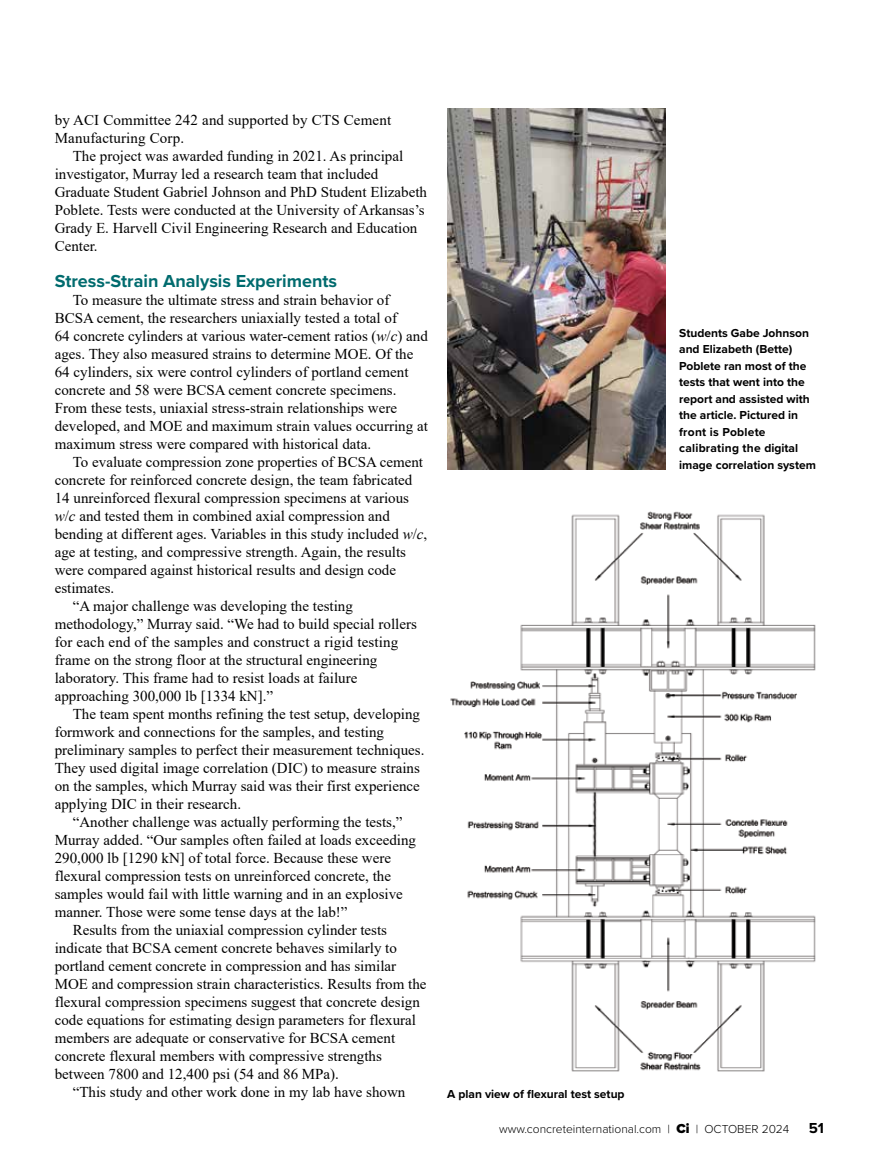
<style>
.page{position:relative;width:878px;height:1175px;background:#fff}
.page>*{position:absolute;margin:0;border:0;box-sizing:border-box;transform-origin:0 0}
.t1{font:700 18px "Proxima Nova";color:#006b6e}
.t2{font:15px/18px "Times New Roman";color:#000}
.t3{font:700 15px "Proxima Nova";color:#000}
.t4{font:700 12px/16.5px "Proxima Nova";color:#000}
.t5{font:300 12px "Proxima Nova";color:#000}
.s1{font-style:italic}
.s2{font-weight:900;font-size:13.5px}
</style>
<div class="page">
<img style="left:447px;top:108px;width:218px;height:361px">
<img style="left:450px;top:511px;width:366px;height:561px">
<p class="t2" style="left:55px;top:110px;width:338px">by ACI Committee 242 and supported by CTS Cement<br>Manufacturing Corp.</p>
<p class="t2" style="left:55px;top:146px;width:374px;text-indent:18px">The project was awarded funding in 2021. As principal investigator, Murray led a research team that included Graduate Student Gabriel Johnson and PhD Student Elizabeth Poblete. Tests were conducted at the University of Arkansas’s Grady E. Harvell Civil Engineering Research and Education Center.</p>
<p class="t1" style="left:55px;top:267px;width:284px">Stress-Strain Analysis Experiments</p>
<p class="t2" style="left:55px;top:290px;width:374px;text-indent:18px">To measure the ultimate stress and strain behavior of BCSA cement, the researchers uniaxially tested a total of<br>64 concrete cylinders at various water-cement ratios (<span class="s1">w</span>/<span class="s1">c</span>) and ages. They also measured strains to determine MOE. Of the 64 cylinders, six were control cylinders of portland cement concrete and 58 were BCSA cement concrete specimens.<br>From these tests, uniaxial stress-strain relationships were developed, and MOE and maximum strain values occurring at maximum stress were compared with historical data.</p>
<p class="t2" style="left:73px;top:452px;width:352px">To evaluate compression zone properties of BCSA cement</p>
<p class="t2" style="left:55px;top:470px;width:359px">concrete for reinforced concrete design, the team fabricated</p>
<p class="t2" style="left:55px;top:488px;width:356px">14 unreinforced flexural compression specimens at various</p>
<p class="t2" style="left:55px;top:506px;width:336px"><span class="s1">w</span>/<span class="s1">c</span> and tested them in combined axial compression and</p>
<p class="t2" style="left:55px;top:524px;width:374px">bending at different ages. Variables in this study included <span class="s1">w</span>/<span class="s1">c</span>,</p>
<p class="t2" style="left:55px;top:542px;width:353px">age at testing, and compressive strength. Again, the results</p>
<p class="t2" style="left:55px;top:560px;width:343px">were compared against historical results and design code</p>
<p class="t2" style="left:55px;top:578px;width:61px">estimates.</p>
<p class="t2" style="left:73px;top:596px;width:281px">“A major challenge was developing the testing</p>
<p class="t2" style="left:55px;top:614px;width:363px">methodology,” Murray said. “We had to build special rollers</p>
<p class="t2" style="left:55px;top:632px;width:345px">for each end of the samples and construct a rigid testing</p>
<p class="t2" style="left:55px;top:650px;width:324px">frame on the strong floor at the structural engineering</p>
<p class="t2" style="left:55px;top:668px;width:304px">laboratory. This frame had to resist loads at failure</p>
<p class="t2" style="left:55px;top:686px;width:220px">approaching 300,000 lb [1334 kN].”</p>
<p class="t2" style="left:73px;top:704px;width:349px">The team spent months refining the test setup, developing</p>
<p class="t2" style="left:55px;top:722px;width:331px">formwork and connections for the samples, and testing</p>
<p class="t2" style="left:55px;top:740px;width:371px">preliminary samples to perfect their measurement techniques.</p>
<p class="t2" style="left:55px;top:758px;width:366px">They used digital image correlation (DIC) to measure strains</p>
<p class="t2" style="left:55px;top:776px;width:366px">on the samples, which Murray said was their first experience</p>
<p class="t2" style="left:55px;top:794px;width:188px">applying DIC in their research.</p>
<p class="t2" style="left:73px;top:812px;width:331px">“Another challenge was actually performing the tests,”</p>
<p class="t2" style="left:55px;top:830px;width:363px">Murray added. “Our samples often failed at loads exceeding</p>
<p class="t2" style="left:55px;top:848px;width:338px">290,000 lb [1290 kN] of total force. Because these were</p>
<p class="t2" style="left:55px;top:866px;width:338px">flexural compression tests on unreinforced concrete, the</p>
<p class="t2" style="left:55px;top:884px;width:349px">samples would fail with little warning and in an explosive</p>
<p class="t2" style="left:55px;top:902px;width:294px">manner. Those were some tense days at the lab!”</p>
<p class="t2" style="left:73px;top:920px;width:316px">Results from the uniaxial compression cylinder tests</p>
<p class="t2" style="left:55px;top:938px;width:344px">indicate that BCSA cement concrete behaves similarly to</p>
<p class="t2" style="left:55px;top:956px;width:343px">portland cement concrete in compression and has similar</p>
<p class="t2" style="left:55px;top:974px;width:373px">MOE and compression strain characteristics. Results from the</p>
<p class="t2" style="left:55px;top:992px;width:366px">flexural compression specimens suggest that concrete design</p>
<p class="t2" style="left:55px;top:1010px;width:363px">code equations for estimating design parameters for flexural</p>
<p class="t2" style="left:55px;top:1028px;width:342px">members are adequate or conservative for BCSA cement</p>
<p class="t2" style="left:55px;top:1046px;width:329px">concrete flexural members with compressive strengths</p>
<p class="t2" style="left:55px;top:1064px;width:286px">between 7800 and 12,400 psi (54 and 86 MPa).</p>
<p class="t2" style="left:73px;top:1082px;width:334px">“This study and other work done in my lab have shown</p>
<p class="t4" style="left:447px;top:1085px;width:179px">A plan view of flexural test setup</p>
<p class="t4" style="left:679px;top:324px;width:138px">Students Gabe Johnson and Elizabeth (Bette)<br>Poblete ran most of the tests that went into the report and assisted with the article. Pictured in front is Poblete calibrating the digital image correlation system</p>
<p class="t5" style="left:499px;top:1119px;width:292px">www.concreteinternational.com | <span class="s2">Ci</span> | OCTOBER 2024</p>
<p class="t3" style="left:808px;top:1116px;width:17px">51</p>
</div>
